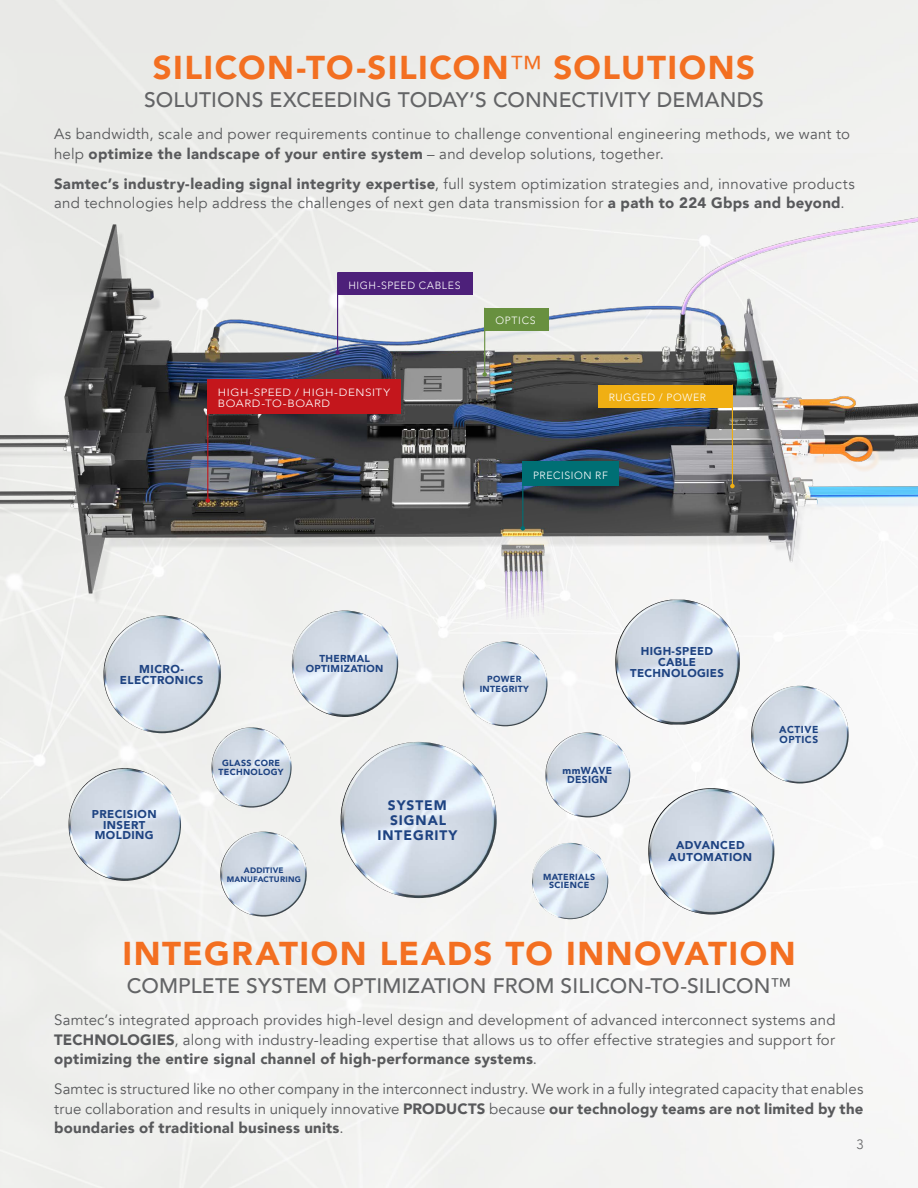
<style>
.page{position:relative;width:918px;height:1188px;background:#fff}
.page>*{position:absolute;margin:0;border:0;box-sizing:border-box;transform-origin:0 0}
.t1{font:900 33px "Avenir";letter-spacing:.045em;color:#f36f21}
.t2{font:500 21px "Avenir";letter-spacing:.005em;color:#636466}
.t3{font:15px/19.5px "Avenir";letter-spacing:.015em;color:#58595b;text-align:justify}
.t4{font:900 13.8px/14.7px "Avenir";letter-spacing:.07em;color:#1e4382;text-align:center}
.t5{font:300 13.5px "Avenir";color:#636466}
.t6{font:900 11.4px/10.8px "Avenir";letter-spacing:.04em;color:#1e4382;text-align:center}
.t7{font:300 10.5px "Avenir";letter-spacing:.05em;color:#fff}
.t8{font:300 10.5px/11.2px "Avenir";letter-spacing:.05em;color:#fff;scale:1.11 1}
.t9{font:900 10.05px/9.8px "Avenir";letter-spacing:.03em;color:#1e4382;text-align:center}
.t10{font:900 10.05px/9.8px "Avenir";letter-spacing:.05em;color:#1e4382}
.t11{font:900 8.85px/9.4px "Avenir";letter-spacing:.04em;color:#1e4382;text-align:center}
.t12{font:900 7.95px/9px "Avenir";letter-spacing:.025em;color:#1e4382;text-align:center}
.s1{font-weight:400}
.s2{font-weight:900}
.s3{font-weight:400;color:#58595b}
</style>
<div class="page">
<img style="left:0;top:0;width:918px;height:1188px">
<img style="left:0;top:154px;width:918px;height:546px">
<img style="left:292px;top:611px;width:106px;height:106px;border-radius:53px">
<img style="left:751px;top:686px;width:98px;height:97px;border-radius:49px">
<img style="left:615px;top:600px;width:125px;height:125px">
<img style="left:545px;top:733px;width:85px;height:84px;border-radius:42px">
<img style="left:463px;top:642px;width:84px;height:84px;border-radius:42px">
<img style="left:532px;top:843px;width:76px;height:76px;border-radius:38px">
<img style="left:103px;top:616px;width:118px;height:117px;border-radius:59px">
<img style="left:341px;top:742px;width:156px;height:156px;border-radius:78px">
<img style="left:211px;top:727px;width:81px;height:81px;border-radius:40px">
<img style="left:68px;top:768px;width:113px;height:113px;border-radius:56px">
<img style="left:648px;top:788px;width:126px;height:127px;border-radius:63px">
<img style="left:220px;top:832px;width:87px;height:85px">
<div style="left:338px;top:272px;width:135px;height:23px;background:#4d207a"></div>
<hr style="left:337px;top:272px;width:1px;height:80px;background:#4d207a">
<svg style="left:335px;top:350px;width:5px;height:5px"></svg>
<div style="left:207px;top:379px;width:193px;height:34px;background:#c4161c"></div>
<hr style="left:207px;top:379px;width:1px;height:121px;background:#c4161c">
<svg style="left:206px;top:498px;width:4px;height:5px"></svg>
<hr style="left:732px;top:385px;width:1px;height:101px;background:#f0af13">
<svg style="left:730px;top:484px;width:5px;height:4px"></svg>
<div style="left:598px;top:385px;width:135px;height:22px;background:#f0af13"></div>
<div style="left:485px;top:308px;width:64px;height:23px;background:#68903f"></div>
<hr style="left:484px;top:308px;width:1px;height:66px;background:#68903f">
<svg style="left:482px;top:372px;width:5px;height:5px"></svg>
<div style="left:522px;top:462px;width:96px;height:24px;background:#006f74"></div>
<hr style="left:522px;top:462px;width:1px;height:66px;background:#006f74">
<svg style="left:521px;top:526px;width:4px;height:5px"></svg>
<h1 class="t1" style="left:153px;top:39px;width:604px">SILICON-TO-SILICON<span class="s1">™</span> SOLUTIONS</h1>
<h2 class="t2" style="left:144px;top:81px;width:621px">SOLUTIONS EXCEEDING TODAY’S CONNECTIVITY DEMANDS</h2>
<p class="t3" style="left:54px;top:124px;width:798px">As bandwidth, scale and power requirements continue to challenge conventional engineering methods, we want to help <span class="s2">optimize the landscape of your entire system</span> – and develop solutions, together.</p>
<p class="t3" style="left:54px;top:174px;width:802px"><span class="s2">Samtec’s industry-leading signal integrity expertise</span>, full system optimization strategies and, innovative products and technologies help address the challenges of next gen data transmission for <span class="s2">a path to 224 Gbps and beyond</span>.</p>
<p class="t7" style="left:348px;top:279px;width:114px">HIGH-SPEED CABLES</p>
<p class="t7" style="left:496px;top:315px;width:42px">OPTICS</p>
<p class="t8" style="left:218px;top:387px;width:157px">HIGH-SPEED / HIGH-DENSITY<br>BOARD-TO-BOARD</p>
<p class="t7" style="left:609px;top:391px;width:99px">RUGGED / POWER</p>
<p class="t7" style="left:533px;top:469px;width:76px">PRECISION RF</p>
<p class="t6" style="left:120px;top:663px;width:85px">MICRO-<br>ELECTRONICS</p>
<p class="t9" style="left:306px;top:654px;width:79px">THERMAL<br>OPTIMIZATION</p>
<p class="t11" style="left:480px;top:674px;width:51px">POWER<br>INTEGRITY</p>
<p class="t6" style="left:630px;top:646px;width:95px">HIGH-SPEED<br>CABLE<br>TECHNOLOGIES</p>
<p class="t6" style="left:92px;top:808px;width:66px">PRECISION<br>INSERT<br>MOLDING</p>
<p class="t11" style="left:219px;top:758px;width:66px;line-height:9px">GLASS CORE<br>TECHNOLOGY</p>
<p class="t12" style="left:227px;top:865px;width:76px">ADDITIVE<br>MANUFACTURING</p>
<p class="t4" style="left:377px;top:798px;width:81px">SYSTEM<br>SIGNAL<br>INTEGRITY</p>
<p class="t9" style="left:563px;top:766px;width:51px;line-height:8.6px">mmWAVE<br>DESIGN</p>
<p class="t11" style="left:543px;top:872px;width:54px;line-height:8.6px">MATERIALS<br>SCIENCE</p>
<p class="t6" style="left:669px;top:839px;width:85px;line-height:11.9px">ADVANCED<br>AUTOMATION</p>
<p class="t10" style="left:779px;top:725px;width:41px">ACTIVE<br>OPTICS</p>
<h1 class="t1" style="left:122px;top:925px;width:675px">INTEGRATION LEADS TO INNOVATION</h1>
<h2 class="t2" style="left:127px;top:967px;width:666px">COMPLETE SYSTEM OPTIMIZATION FROM SILICON-TO-SILICON<span class="s3">™</span></h2>
<p class="t3" style="left:54px;top:1010px;width:783px">Samtec’s integrated approach provides high-level design and development of advanced interconnect systems and <span class="s2">TECHNOLOGIES</span>, along with industry-leading expertise that allows us to offer effective strategies and support for <span class="s2">optimizing the entire signal channel of high-performance systems</span>.</p>
<p class="t3" style="left:54px;top:1080px;width:811px">Samtec is structured like no other company in the interconnect industry. We work in a fully integrated capacity that enables true collaboration and results in uniquely innovative <span class="s2">PRODUCTS</span> because <span class="s2">our technology teams are not limited by the boundaries of traditional business units</span>.</p>
<p class="t5" style="left:856px;top:1136px;width:9px">3</p>
</div>
